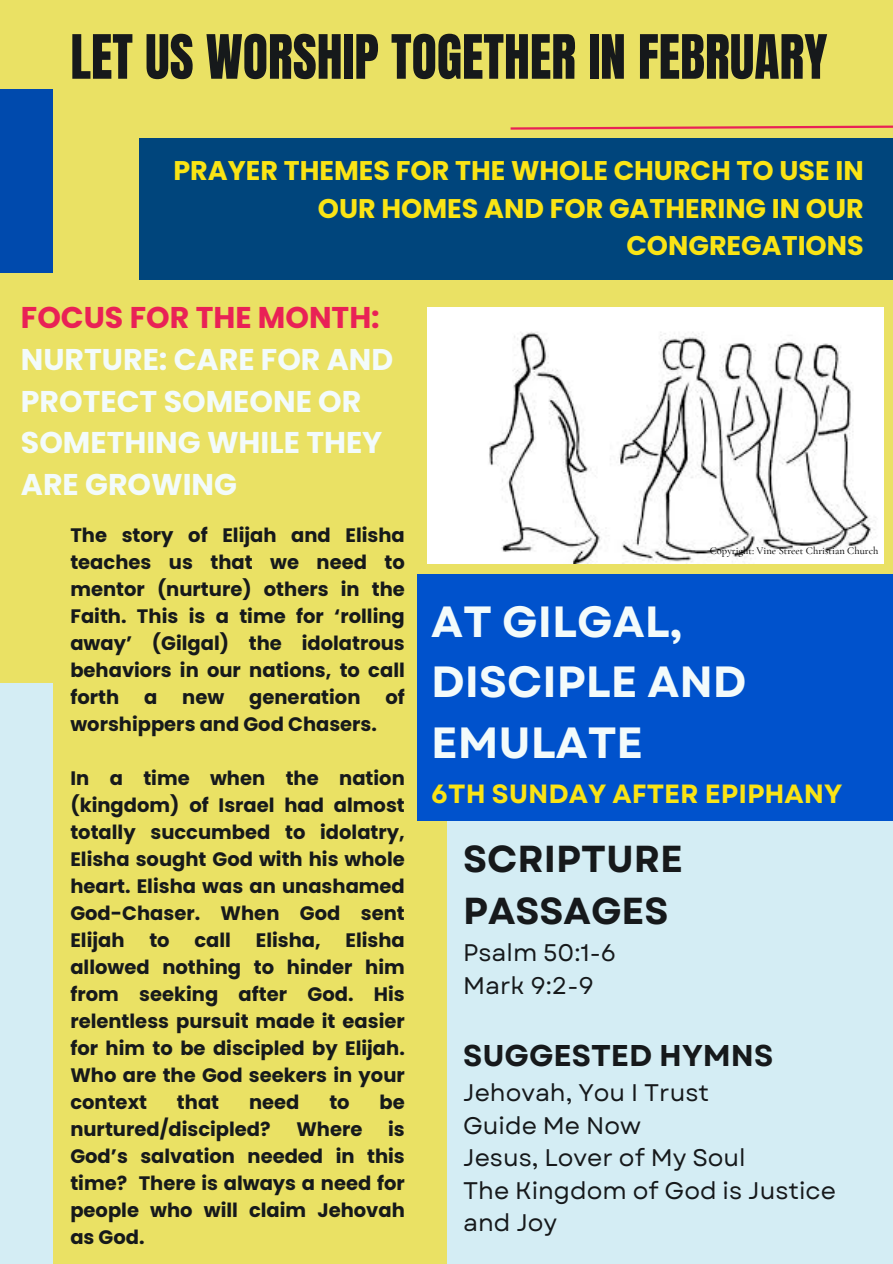
<style>
.page{position:relative;width:893px;height:1264px;background:#fff}
.page>*{position:absolute;margin:0;border:0;box-sizing:border-box;transform-origin:0 0}
.t1{font:51.9px "Anton";color:#16191b}
.t2{font:700 43.65px/60.8px "Garet";color:#f3fbfb}
.t3{font:700 37.5px/51.8px "Garet";color:#16191b}
.t4{font:700 30px/41.7px "Poppins";color:#f3fbfb}
.t5{font:700 30px "Garet";color:#16191b}
.t6{font:700 27px/37.2px "Poppins";color:#fae415;text-align:right}
.t7{font:700 26.4px "Garet";color:#fae415}
.t8{font:24px/32.7px "Garet";color:#16191b}
.t9{font:700 19.5px/27px "Poppins";color:#16191b;text-align:justify}
.t10{font:500 10.5px "Cormorant Garamond";color:#000}
.s1{color:#e92156}
</style>
<div class="page">
<div style="left:0;top:0;width:892px;height:1263px;background:#eae164"></div>
<div style="left:0;top:89px;width:52px;height:183px;background:#004aad"></div>
<svg style="left:510px;top:125px;width:382px;height:5px"></svg>
<div style="left:446px;top:744px;width:446px;height:519px;background:#d4edf4"></div>
<div style="left:0;top:682px;width:52px;height:581px;background:#d4edf4"></div>
<div style="left:417px;top:574px;width:475px;height:246px;background:#0052cc"></div>
<div style="left:139px;top:138px;width:753px;height:142px;background:#00457c"></div>
<img style="left:427px;top:307px;width:456px;height:256px">
<h4 class="t1" style="left:70px;top:20px;width:758px">LET US WORSHIP TOGETHER IN FEBRUARY</h4>
<p class="t6" style="left:173px;top:152px;width:692px">PRAYER THEMES FOR THE WHOLE CHURCH TO USE IN<br>OUR HOMES AND FOR GATHERING IN OUR<br>CONGREGATIONS</p>
<h2 class="t4" style="left:21px;top:297px;width:374px"><span class="s1">FOCUS FOR THE MONTH:<br></span>NURTURE: CARE FOR AND<br>PROTECT SOMEONE OR<br>SOMETHING WHILE THEY<br>ARE GROWING</h2>
<p class="t9" style="left:70px;top:521px;width:336px">The story of Elijah and Elisha teaches us that we need to mentor (nurture) others in the Faith. This is a time for ‘rolling away’ (Gilgal) the idolatrous behaviors in our nations, to call forth</p>
<p class="t9" style="left:144px;top:683px;width:15px">a</p>
<p class="t9" style="left:182px;top:683px;width:44px">new</p>
<p class="t9" style="left:249px;top:683px;width:113px">generation</p>
<p class="t9" style="left:385px;top:683px;width:21px">of</p>
<p class="t9" style="left:70px;top:710px;width:308px">worshippers and God Chasers.</p>
<p class="t9" style="left:70px;top:764px;width:336px">In a time when the nation (kingdom) of Israel had almost totally succumbed to idolatry, Elisha sought God with his whole heart. Elisha was an unashamed God-Chaser. When God sent Elijah</p>
<p class="t9" style="left:70px;top:926px;width:336px;text-indent:275px">Elisha allowed nothing to hinder him from seeking after God. His relentless pursuit made it easier for him to be discipled by Elijah.<br>Who are the God seekers in your context</p>
<p class="t9" style="left:149px;top:926px;width:22px">to</p>
<p class="t9" style="left:194px;top:926px;width:38px">call</p>
<p class="t9" style="left:256px;top:926px;width:66px">Elisha,</p>
<p class="t9" style="left:177px;top:1088px;width:44px">that</p>
<p class="t9" style="left:249px;top:1088px;width:52px">need</p>
<p class="t9" style="left:329px;top:1088px;width:22px">to</p>
<p class="t9" style="left:379px;top:1088px;width:27px">be</p>
<p class="t9" style="left:70px;top:1115px;width:202px">nurtured/discipled?</p>
<p class="t9" style="left:296px;top:1115px;width:68px">Where</p>
<p class="t9" style="left:70px;top:1115px;width:336px;text-indent:318px">is God’s salvation needed in this time? There is always a need for people who will claim Jehovah as God.</p>
<h5 class="t10" style="left:709px;top:544px;width:170px">Copyright: Vine Street Christian Church</h5>
<h4 class="t2" style="left:431px;top:591px;width:317px">AT GILGAL,<br>DISCIPLE AND<br>EMULATE</h4>
<p class="t7" style="left:431px;top:774px;width:412px">6TH SUNDAY AFTER EPIPHANY</p>
<h3 class="t3" style="left:463px;top:833px;width:221px">SCRIPTURE<br>PASSAGES</h3>
<p class="t8" style="left:463px;top:936px;width:154px">Psalm 50:1-6<br>Mark 9:2-9</p>
<h3 class="t5" style="left:463px;top:1033px;width:311px">SUGGESTED HYMNS</h3>
<p class="t8" style="left:463px;top:1076px;width:374px">Jehovah, You I Trust<br>Guide Me Now<br>Jesus, Lover of My Soul<br>The Kingdom of God is Justice and Joy</p>
</div>
